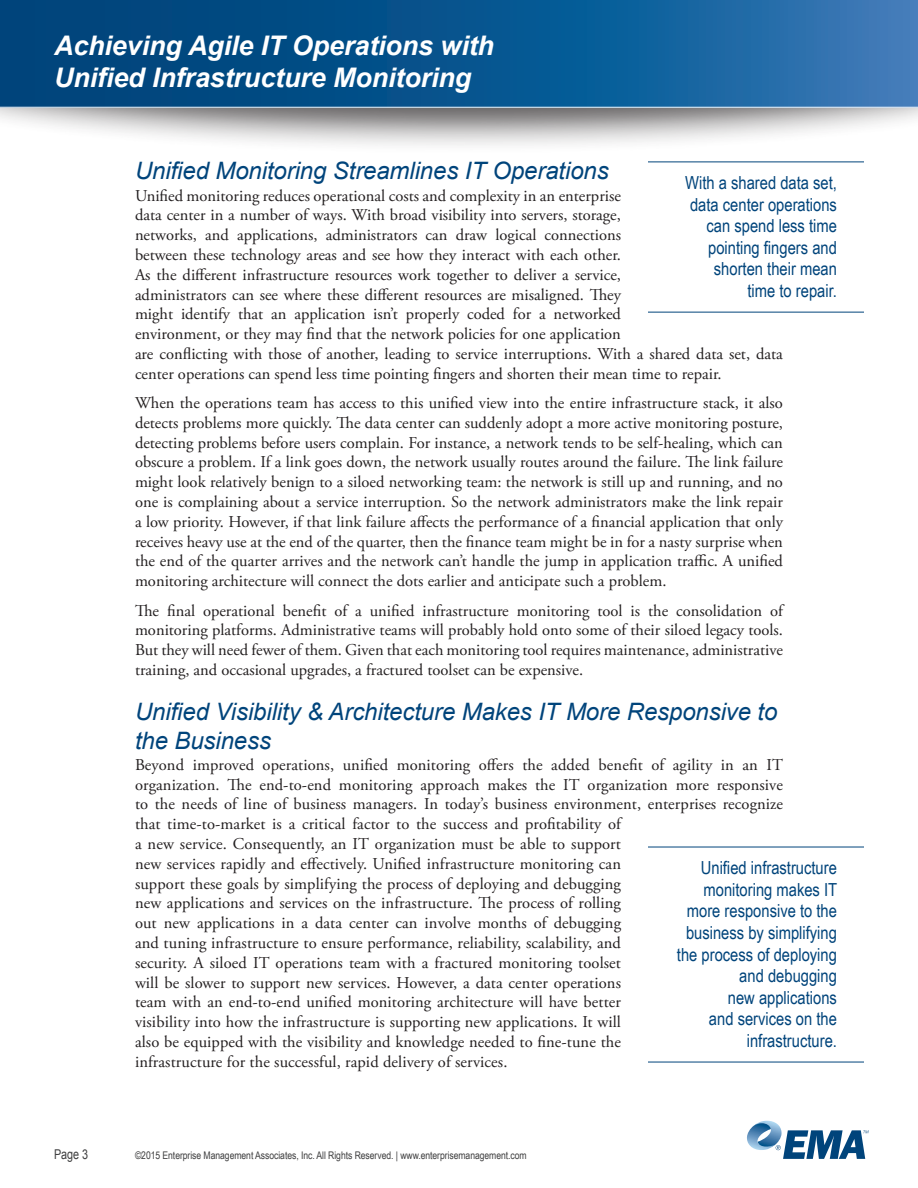
<style>
.page{position:relative;width:918px;height:1188px;background:#fff}
.page>*{position:absolute;margin:0;border:0;box-sizing:border-box;transform-origin:0 0}
.t1{font:italic 700 27px/32.4px "Arial";letter-spacing:-.005em;color:#fff}
.Heading_1{font:italic 24px/28.8px "Arial";letter-spacing:-.005em;color:#00447b}
.Pull_quote{font:18px/21.6px "Arial Narrow";color:#00447b;text-align:right}
.t2{font:16.5px/19.8px "Adobe Garamond Pro";letter-spacing:.005em;color:#231f20}
.t3{font:13.5px "Arial";color:#3e3e3f;scale:.8 1}
.t4{font:10.5px "Arial Narrow";letter-spacing:-.005em;color:#3e3e3f}
</style>
<div class="page">
<div style="left:0;top:0;width:918px;height:155px;background:#231f20;opacity:.75"></div>
<svg style="left:0;top:0;width:918px;height:108px"></svg>
<svg style="left:747px;top:1121px;width:122px;height:38px"></svg>
<hr style="left:648px;top:162px;width:216px;height:1px;background:#00447b">
<hr style="left:648px;top:312px;width:216px;height:1px;background:#00447b">
<hr style="left:648px;top:847px;width:216px;height:1px;background:#00447b">
<hr style="left:648px;top:1062px;width:216px;height:1px;background:#00447b">
<h1 class="t1" style="left:54px;top:30px;width:442px">Achieving Agile IT Operations with<br>Unified Infrastructure Monitoring</h1>
<p class="Heading_1" style="left:135px;top:157px;width:475px">Unified Monitoring Streamlines IT Operations</p>
<p class="t2" style="left:135px;top:186px;width:649px">Unified monitoring reduces operational costs and complexity in an enterprise<br>data center in a number of ways. With broad visibility into servers, storage,<br>networks, and applications, administrators can draw logical connections<br>between these technology areas and see how they interact with each other.<br>As the different infrastructure resources work together to deliver a service,<br>administrators can see where these different resources are misaligned. They<br>might identify that an application isn’t properly coded for a networked<br>environment, or they may find that the network policies for one application<br>are conflicting with those of another, leading to service interruptions. With a shared data set, data center operations can spend less time pointing fingers and shorten their mean time to repair.</p>
<p class="t2" style="left:135px;top:394px;width:650px;text-align:justify">When the operations team has access to this unified view into the entire infrastructure stack, it also detects problems more quickly. The data center can suddenly adopt a more active monitoring posture, detecting problems before users complain. For instance, a network tends to be self-healing, which can obscure a problem. If a link goes down, the network usually routes around the failure. The link failure might look relatively benign to a siloed networking team: the network is still up and running, and no one is complaining about a service interruption. So the network administrators make the link repair a low priority. However, if that link failure affects the performance of a financial application that only receives heavy use at the end of the quarter, then the finance team might be in for a nasty surprise when the end of the quarter arrives and the network can’t handle the jump in application traffic. A unified monitoring architecture will connect the dots earlier and anticipate such a problem.</p>
<p class="t2" style="left:135px;top:601px;width:650px;text-align:justify">The final operational benefit of a unified infrastructure monitoring tool is the consolidation of monitoring platforms. Administrative teams will probably hold onto some of their siloed legacy tools.<br>But they will need fewer of them. Given that each monitoring tool requires maintenance, administrative training, and occasional upgrades, a fractured toolset can be expensive.</p>
<p class="Heading_1" style="left:135px;top:697px;width:644px">Unified Visibility &amp; Architecture Makes IT More Responsive to the Business</p>
<p class="t2" style="left:135px;top:755px;width:650px">Beyond improved operations, unified monitoring offers the added benefit of agility in an IT organization. The end-to-end monitoring approach makes the IT organization more responsive to the needs of line of business managers. In today’s business environment, enterprises recognize that time-to-market is a critical factor to the success and profitability of<br>a new service. Consequently, an IT organization must be able to support<br>new services rapidly and effectively. Unified infrastructure monitoring can<br>support these goals by simplifying the process of deploying and debugging<br>new applications and services on the infrastructure. The process of rolling<br>out new applications in a data center can involve months of debugging<br>and tuning infrastructure to ensure performance, reliability, scalability, and<br>security. A siloed IT operations team with a fractured monitoring toolset<br>will be slower to support new services. However, a data center operations<br>team with an end-to-end unified monitoring architecture will have better<br>visibility into how the infrastructure is supporting new applications. It will<br>also be equipped with the visibility and knowledge needed to fine-tune the<br>infrastructure for the successful, rapid delivery of services.</p>
<p class="Pull_quote" style="left:685px;top:171px;width:153px">With a shared data set, data center operations can spend less time pointing fingers and shorten their mean time to repair.</p>
<p class="Pull_quote" style="left:677px;top:856px;width:162px">Unified infrastructure monitoring makes IT more responsive to the business by simplifying the process of deploying and debugging<br>new applications<br>and services on the infrastructure.</p>
<p class="t3" style="left:54px;top:1145px;width:44px">Page 3</p>
<p class="t4" style="left:135px;top:1147px;width:393px">©2015 Enterprise Management Associates, Inc. All Rights Reserved. | www.enterprisemanagement.com</p>
</div>
